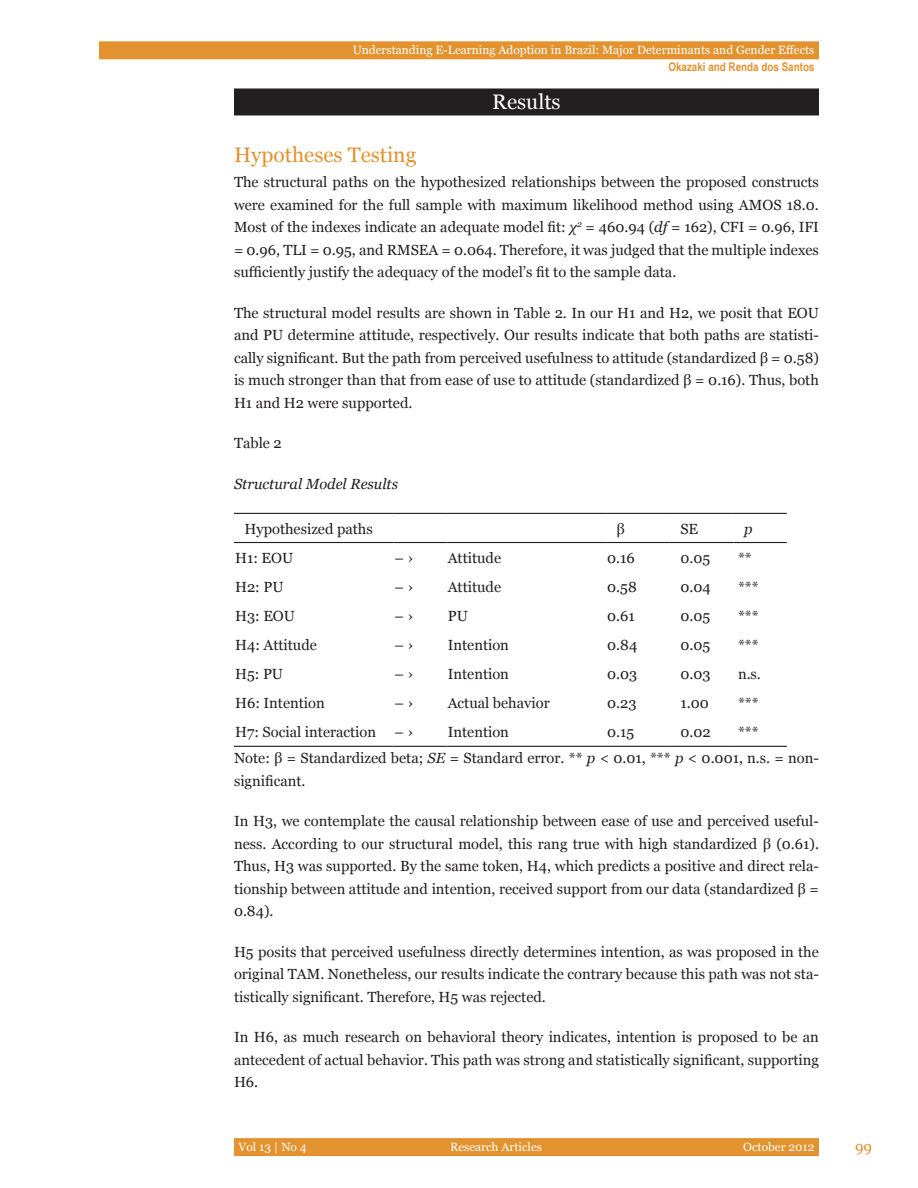
<style>
.page{position:relative;width:918px;height:1188px;background:#fff}
.page>*{position:absolute;margin:0;border:0;box-sizing:border-box;transform-origin:0 0}
.heading2{font:21px "Georgia";color:#e2922e}
.heading1{font:21px "Georgia";color:#fff}
.t1{font:15px "Georgia";color:#e2922e}
.body_text{font:14.7px/22.5px "Georgia";color:#231f20;text-align:justify}
.body_text-2{font:italic 14.7px "Georgia";color:#231f20}
.t2{font:12px "Georgia";color:#fff}
.t3{font:700 12px "Arial Narrow";color:#e2922e}
.s1{font-style:italic}
</style>
<div class="page">
<div style="left:99px;top:41px;width:720px;height:18px;background:#e2922e"></div>
<div style="left:234px;top:1138px;width:585px;height:18px;background:#e2922e"></div>
<div style="left:234px;top:88px;width:585px;height:27px;background:#231f20"></div>
<hr style="left:234px;top:513px;width:160px;height:1px;background:#231f20">
<hr style="left:394px;top:513px;width:53px;height:1px;background:#231f20">
<hr style="left:447px;top:513px;width:159px;height:1px;background:#231f20">
<hr style="left:606px;top:513px;width:64px;height:1px;background:#231f20">
<hr style="left:670px;top:513px;width:64px;height:1px;background:#231f20">
<hr style="left:734px;top:513px;width:53px;height:1px;background:#231f20">
<hr style="left:234px;top:746px;width:160px;height:1px;background:#231f20">
<hr style="left:394px;top:746px;width:53px;height:1px;background:#231f20">
<hr style="left:447px;top:746px;width:159px;height:1px;background:#231f20">
<hr style="left:606px;top:746px;width:64px;height:1px;background:#231f20">
<hr style="left:670px;top:746px;width:64px;height:1px;background:#231f20">
<hr style="left:734px;top:746px;width:53px;height:1px;background:#231f20">
<hr style="left:234px;top:542px;width:160px;height:1px;background:#231f20">
<hr style="left:394px;top:542px;width:53px;height:1px;background:#231f20">
<hr style="left:447px;top:542px;width:159px;height:1px;background:#231f20">
<hr style="left:606px;top:542px;width:64px;height:1px;background:#231f20">
<hr style="left:670px;top:542px;width:64px;height:1px;background:#231f20">
<hr style="left:734px;top:542px;width:53px;height:1px;background:#231f20">
<p class="t2" style="left:353px;top:43px;width:463px">Understanding E-Learning Adoption in Brazil: Major Determinants and Gender Effects</p>
<p class="t3" style="left:668px;top:58px;width:148px">Okazaki and Renda dos Santos</p>
<p class="heading1" style="left:492px;top:90px;width:70px">Results</p>
<p class="heading2" style="left:234px;top:142px;width:184px">Hypotheses Testing</p>
<p class="body_text" style="left:234px;top:171px;width:587px">The structural paths on the hypothesized relationships between the proposed constructs were examined for the full sample with maximum likelihood method using AMOS 18.0.<br>Most of the indexes indicate an adequate model fit: <span class="s1">χ</span><sup>2</sup> = 460.94 (<span class="s1">df</span> = 162), CFI = 0.96, IFI = 0.96, TLI = 0.95, and RMSEA = 0.064. Therefore, it was judged that the multiple indexes sufficiently justify the adequacy of the model’s fit to the sample data.</p>
<p class="body_text" style="left:234px;top:302px;width:587px">The structural model results are shown in Table 2. In our H1 and H2, we posit that EOU and PU determine attitude, respectively. Our results indicate that both paths are statisti&shy;cally significant. But the path from perceived usefulness to attitude (standardized β = 0.58) is much stronger than that from ease of use to attitude (standardized β = 0.16). Thus, both H1 and H2 were supported.</p>
<p class="body_text" style="left:234px;top:432px;width:49px">Table 2</p>
<p class="body_text-2" style="left:234px;top:474px;width:166px">Structural Model Results</p>
<p class="body_text" style="left:244px;top:518px;width:130px">Hypothesized paths</p>
<p class="body_text" style="left:617px;top:518px;width:10px">β</p>
<p class="body_text" style="left:680px;top:518px;width:19px">SE</p>
<p class="body_text-2" style="left:744px;top:519px;width:10px">p</p>
<p class="body_text" style="left:235px;top:547px;width:60px">H1: EOU</p>
<p class="body_text" style="left:395px;top:547px;width:21px">– ›</p>
<p class="body_text" style="left:448px;top:547px;width:55px">Attitude</p>
<p class="body_text" style="left:607px;top:547px;width:29px">0.16</p>
<p class="body_text" style="left:680px;top:547px;width:31px">0.05</p>
<p class="body_text" style="left:738px;top:547px;width:15px">**</p>
<p class="body_text" style="left:235px;top:576px;width:50px">H2: PU</p>
<p class="body_text" style="left:395px;top:576px;width:21px">– ›</p>
<p class="body_text" style="left:448px;top:576px;width:55px">Attitude</p>
<p class="body_text" style="left:607px;top:576px;width:31px">0.58</p>
<p class="body_text" style="left:680px;top:576px;width:32px">0.04</p>
<p class="body_text" style="left:738px;top:576px;width:22px">***</p>
<p class="body_text" style="left:235px;top:605px;width:61px">H3: EOU</p>
<p class="body_text" style="left:395px;top:605px;width:21px">– ›</p>
<p class="body_text" style="left:448px;top:605px;width:22px">PU</p>
<p class="body_text" style="left:607px;top:605px;width:29px">0.61</p>
<p class="body_text" style="left:680px;top:605px;width:31px">0.05</p>
<p class="body_text" style="left:738px;top:605px;width:22px">***</p>
<p class="body_text" style="left:235px;top:634px;width:83px">H4: Attitude</p>
<p class="body_text" style="left:395px;top:634px;width:21px">– ›</p>
<p class="body_text" style="left:448px;top:634px;width:63px">Intention</p>
<p class="body_text" style="left:607px;top:634px;width:32px">0.84</p>
<p class="body_text" style="left:680px;top:634px;width:31px">0.05</p>
<p class="body_text" style="left:738px;top:634px;width:22px">***</p>
<p class="body_text" style="left:235px;top:663px;width:49px">H5: PU</p>
<p class="body_text" style="left:395px;top:663px;width:21px">– ›</p>
<p class="body_text" style="left:448px;top:663px;width:63px">Intention</p>
<p class="body_text" style="left:607px;top:663px;width:32px">0.03</p>
<p class="body_text" style="left:680px;top:663px;width:32px">0.03</p>
<p class="body_text" style="left:738px;top:663px;width:24px">n.s.</p>
<p class="body_text" style="left:235px;top:692px;width:91px">H6: Intention</p>
<p class="body_text" style="left:395px;top:692px;width:21px">– ›</p>
<p class="body_text" style="left:448px;top:692px;width:104px">Actual behavior</p>
<p class="body_text" style="left:607px;top:692px;width:31px">0.23</p>
<p class="body_text" style="left:680px;top:692px;width:30px">1.00</p>
<p class="body_text" style="left:738px;top:692px;width:22px">***</p>
<p class="body_text" style="left:235px;top:721px;width:143px">H7: Social interaction</p>
<p class="body_text" style="left:395px;top:721px;width:21px">– ›</p>
<p class="body_text" style="left:448px;top:721px;width:63px">Intention</p>
<p class="body_text" style="left:607px;top:721px;width:29px">0.15</p>
<p class="body_text" style="left:680px;top:721px;width:32px">0.02</p>
<p class="body_text" style="left:738px;top:721px;width:22px">***</p>
<p class="body_text" style="left:234px;top:747px;width:586px">Note: β = Standardized beta; <span class="s1">SE</span> = Standard error. ** <span class="s1">p &lt;</span> 0.01, *** <span class="s1">p</span> &lt; 0.001, n.s. = non&shy;significant.</p>
<p class="body_text" style="left:234px;top:810px;width:586px">In H3, we contemplate the causal relationship between ease of use and perceived useful&shy;ness. According to our structural model, this rang true with high standardized β (0.61).<br>Thus, H3 was supported. By the same token, H4, which predicts a positive and direct rela&shy;tionship between attitude and intention, received support from our data (standardized β = 0.84).</p>
<p class="body_text" style="left:234px;top:941px;width:586px">H5 posits that perceived usefulness directly determines intention, as was proposed in the original TAM. Nonetheless, our results indicate the contrary because this path was not sta&shy;tistically significant. Therefore, H5 was rejected.</p>
<p class="body_text" style="left:234px;top:1026px;width:587px">In H6, as much research on behavioral theory indicates, intention is proposed to be an antecedent of actual behavior. This path was strong and statistically significant, supporting H6.</p>
<p class="t2" style="left:238px;top:1139px;width:70px">Vol 13 | No 4</p>
<p class="t2" style="left:450px;top:1139px;width:93px">Research Articles</p>
<p class="t2" style="left:743px;top:1139px;width:73px">October 2012</p>
<p class="t1" style="left:855px;top:1138px;width:18px">99</p>
</div>
